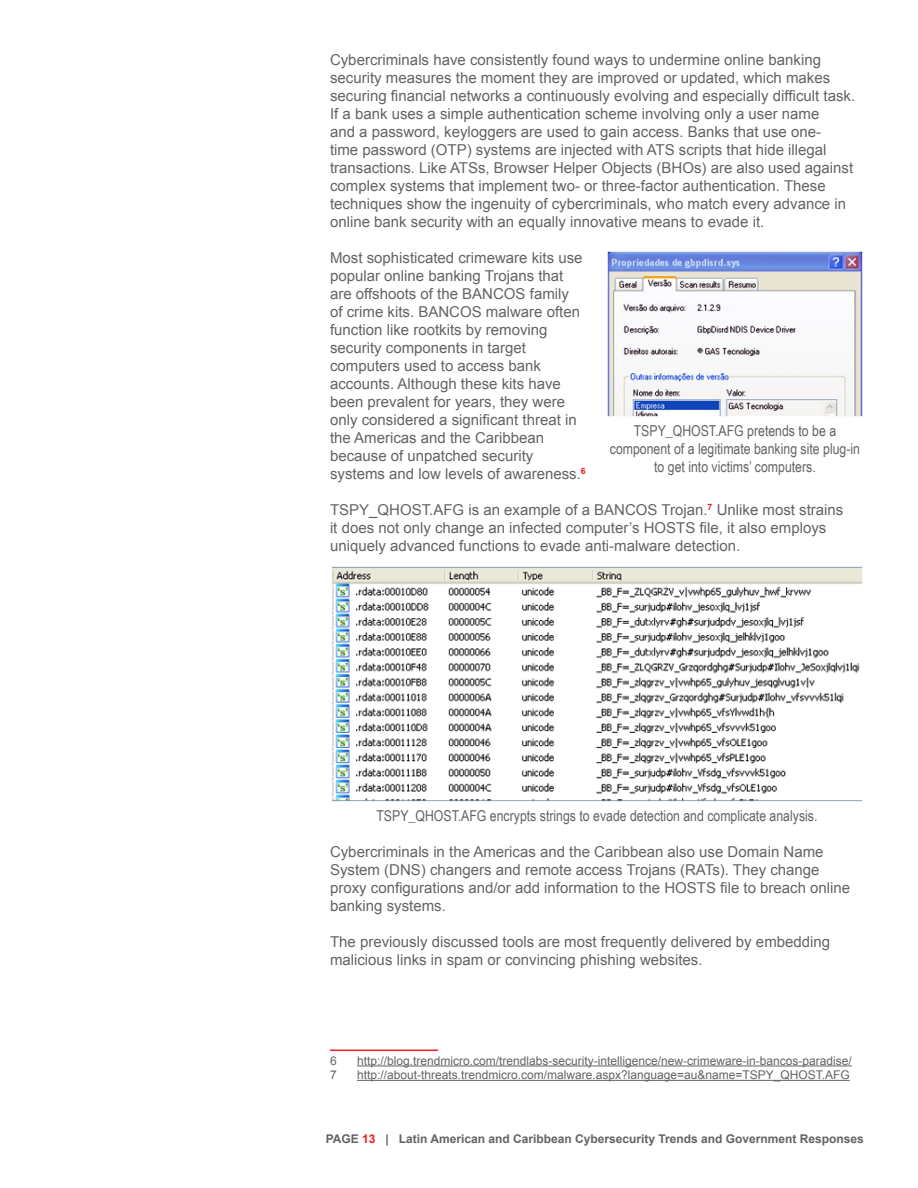
<style>
.page{position:relative;width:918px;height:1188px;background:#fff}
.page>*{position:absolute;margin:0;border:0;box-sizing:border-box;transform-origin:0 0}
.Body_Text{font:15px/18px "Arial";color:#636366}
.Insight{font:15px/18px "Arial Narrow";color:#636366;text-align:center}
.Footnote_Text{font:12px "Arial";color:#636366}
.t1{font:700 12px "Arial";color:#636366}
.s1{color:#ed1c24}
</style>
<div class="page">
<hr style="left:330px;top:1050px;width:108px;height:1px;background:#ee1d23">
<hr style="left:357px;top:1066px;width:495px;height:1px;background:#636366">
<hr style="left:357px;top:1080px;width:493px;height:1px;background:#636366">
<img style="left:607px;top:251px;width:256px;height:166px">
<img style="left:331px;top:566px;width:532px;height:236px">
<p class="Body_Text" style="left:330px;top:51px;width:527px">Cybercriminals have consistently found ways to undermine online banking security measures the moment they are improved or updated, which makes securing financial networks a continuously evolving and especially difficult task.<br>If a bank uses a simple authentication scheme involving only a user name<br>and a password, keyloggers are used to gain access. Banks that use one-<br>time password (OTP) systems are injected with ATS scripts that hide illegal transactions. Like ATSs, Browser Helper Objects (BHOs) are also used against complex systems that implement two- or three-factor authentication. These techniques show the ingenuity of cybercriminals, who match every advance in online bank security with an equally innovative means to evade it.</p>
<p class="Body_Text" style="left:330px;top:249px;width:257px">Most sophisticated crimeware kits use popular online banking Trojans that are offshoots of the BANCOS family<br>of crime kits. BANCOS malware often function like rootkits by removing security components in target computers used to access bank accounts. Although these kits have been prevalent for years, they were only considered a significant threat in the Americas and the Caribbean because of unpatched security systems and low levels of awareness.<sup>6</sup></p>
<p class="Body_Text" style="left:330px;top:501px;width:515px">TSPY_QHOST.AFG is an example of a BANCOS Trojan.<sup>7</sup> Unlike most strains it does not only change an infected computer’s HOSTS file, it also employs uniquely advanced functions to evade anti-malware detection.</p>
<p class="Insight" style="left:610px;top:422px;width:252px">TSPY_QHOST.AFG pretends to be a component of a legitimate banking site plug-in to get into victims’ computers.</p>
<p class="Insight" style="left:376px;top:806px;width:442px">TSPY_QHOST.AFG encrypts strings to evade detection and complicate analysis.</p>
<p class="Body_Text" style="left:330px;top:843px;width:522px">Cybercriminals in the Americas and the Caribbean also use Domain Name System (DNS) changers and remote access Trojans (RATs). They change proxy configurations and/or add information to the HOSTS file to breach online banking systems.</p>
<p class="Body_Text" style="left:330px;top:933px;width:502px">The previously discussed tools are most frequently delivered by embedding malicious links in spam or convincing phishing websites.</p>
<p class="Footnote_Text" style="left:330px;top:1053px;width:8px">6</p>
<p class="Footnote_Text" style="left:357px;top:1053px;width:496px">http://blog.trendmicro.com/trendlabs-security-intelligence/new-crimeware-in-bancos-paradise/</p>
<p class="Footnote_Text" style="left:330px;top:1067px;width:8px">7</p>
<p class="Footnote_Text" style="left:357px;top:1067px;width:494px">http://about-threats.trendmicro.com/malware.aspx?language=au&amp;name=TSPY_QHOST.AFG</p>
<p class="t1" style="left:326px;top:1131px;width:540px">PAGE <span class="s1">13</span> | Latin American and Caribbean Cybersecurity Trends and Government Responses</p>
</div>
